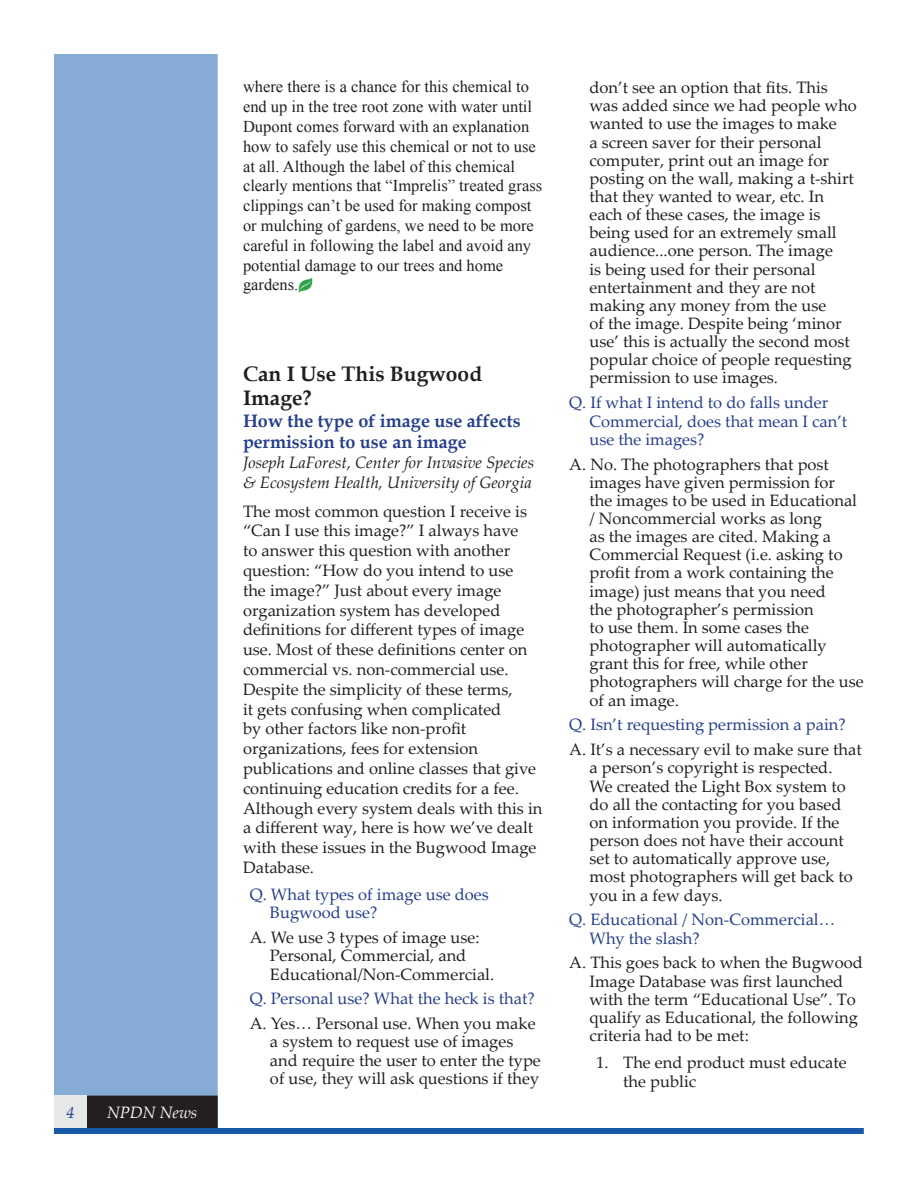
<style>
.page{position:relative;width:918px;height:1188px;background:#fff}
.page>*{position:absolute;margin:0;border:0;box-sizing:border-box;transform-origin:0 0}
.t1{font:700 21px/24px "Book Antiqua";color:#231f20}
.t2{font:700 18px/21.6px "Book Antiqua";color:#253f8e}
.t3{font:16.5px/18.1px "Palatino Linotype";color:#231f20}
.t4{font:16.5px/19.8px "Times New Roman";color:#231f20}
.t5{font:16.5px/18.1px "Palatino Linotype";color:#253f8e}
.t6{font:italic 16.5px/19.8px "Palatino Linotype";color:#231f20}
.t7{font:italic 16.5px "Palatino Linotype";color:#fafafa}
.t8{font:italic 16.5px "Palatino Linotype";color:#253f8e}
</style>
<div class="page">
<div style="left:54px;top:54px;width:164px;height:1074px;background:#86acd6;border:2px solid #86acd6"></div>
<div style="left:54px;top:1128px;width:810px;height:6px;background:#185aa9"></div>
<div style="left:55px;top:1096px;width:162px;height:31px;background:#231f20"></div>
<div style="left:54px;top:1096px;width:164px;height:32px;border:2px solid #231f20"></div>
<div style="left:54px;top:1096px;width:33px;height:32px;background:#e6e7e9"></div>
<img style="left:298px;top:277px;width:15px;height:16px">
<p class="t8" style="left:66px;top:1100px;width:10px">4</p>
<p class="t7" style="left:107px;top:1100px;width:92px">NPDN News</p>
<p class="t4" style="left:243px;top:77px;width:301px">where there is a chance for this chemical to end up in the tree root zone with water until Dupont comes forward with an explanation how to safely use this chemical or not to use at all. Although the label of this chemical clearly mentions that “Imprelis” treated grass clippings can’t be used for making compost or mulching of gardens, we need to be more careful in following the label and avoid any potential damage to our trees and home gardens.</p>
<p class="t1" style="left:243px;top:362px;width:241px">Can I Use This Bugwood<br>Image?</p>
<p class="t2" style="left:243px;top:410px;width:279px">How the type of image use affects permission to use an image</p>
<p class="t6" style="left:243px;top:452px;width:293px">Joseph LaForest, Center for Invasive Species &amp; Ecosystem Health, University of Georgia</p>
<p class="t3" style="left:243px;top:500px;width:301px;line-height:19.8px">The most common question I receive is “Can I use this image?” I always have<br>to answer this question with another question: “How do you intend to use<br>the image?” Just about every image organization system has developed definitions for different types of image use. Most of these definitions center on commercial vs. non-commercial use.<br>Despite the simplicity of these terms,<br>it gets confusing when complicated<br>by other factors like non-profit organizations, fees for extension publications and online classes that give continuing education credits for a fee.<br>Although every system deals with this in a different way, here is how we’ve dealt with these issues in the Bugwood Image Database.</p>
<p class="t5" style="left:270px;top:885px;width:220px;text-indent:-20px">Q. What types of image use does<br>Bugwood use?</p>
<p class="t3" style="left:270px;top:928px;width:226px;text-indent:-20px">A. We use 3 types of image use:<br>Personal, Commercial, and<br>Educational/Non-Commercial.</p>
<p class="t5" style="left:250px;top:989px;width:287px">Q. Personal use? What the heck is that?</p>
<p class="t3" style="left:270px;top:1014px;width:272px;text-indent:-20px">A. Yes… Personal use. When you make a system to request use of images and require the user to enter the type of use, they will ask questions if they</p>
<p class="t3" style="left:590px;top:78px;width:269px">don’t see an option that fits. This was added since we had people who wanted to use the images to make<br>a screen saver for their personal computer, print out an image for posting on the wall, making a t-shirt that they wanted to wear, etc. In each of these cases, the image is being used for an extremely small audience...one person. The image<br>is being used for their personal entertainment and they are not making any money from the use<br>of the image. Despite being ‘minor use’ this is actually the second most popular choice of people requesting permission to use images.</p>
<p class="t5" style="left:590px;top:393px;width:259px;text-indent:-20px">Q. If what I intend to do falls under<br>Commercial, does that mean I can’t use the images?</p>
<p class="t3" style="left:590px;top:454px;width:276px;text-indent:-20px">A. No. The photographers that post images have given permission for<br>the images to be used in Educational / Noncommercial works as long<br>as the images are cited. Making a<br>Commercial Request (i.e. asking to profit from a work containing the image) just means that you need<br>the photographer’s permission<br>to use them. In some cases the photographer will automatically grant this for free, while other photographers will charge for the use of an image.</p>
<p class="t5" style="left:569px;top:715px;width:278px">Q. Isn’t requesting permission a pain?</p>
<p class="t3" style="left:590px;top:740px;width:274px;text-indent:-20px">A. It’s a necessary evil to make sure that a person’s copyright is respected.<br>We created the Light Box system to do all the contacting for you based on information you provide. If the person does not have their account set to automatically approve use, most photographers will get back to you in a few days.</p>
<p class="t5" style="left:590px;top:910px;width:247px;text-indent:-20px">Q. Educational / Non-Commercial…<br>Why the slash?</p>
<p class="t3" style="left:590px;top:953px;width:275px;text-indent:-20px">A. This goes back to when the Bugwood Image Database was first launched with the term “Educational Use”. To qualify as Educational, the following criteria had to be met:</p>
<p class="t3" style="left:623px;top:1051px;width:225px;line-height:19.8px;text-indent:-27px">1. The end product must educate the public</p>
</div>
